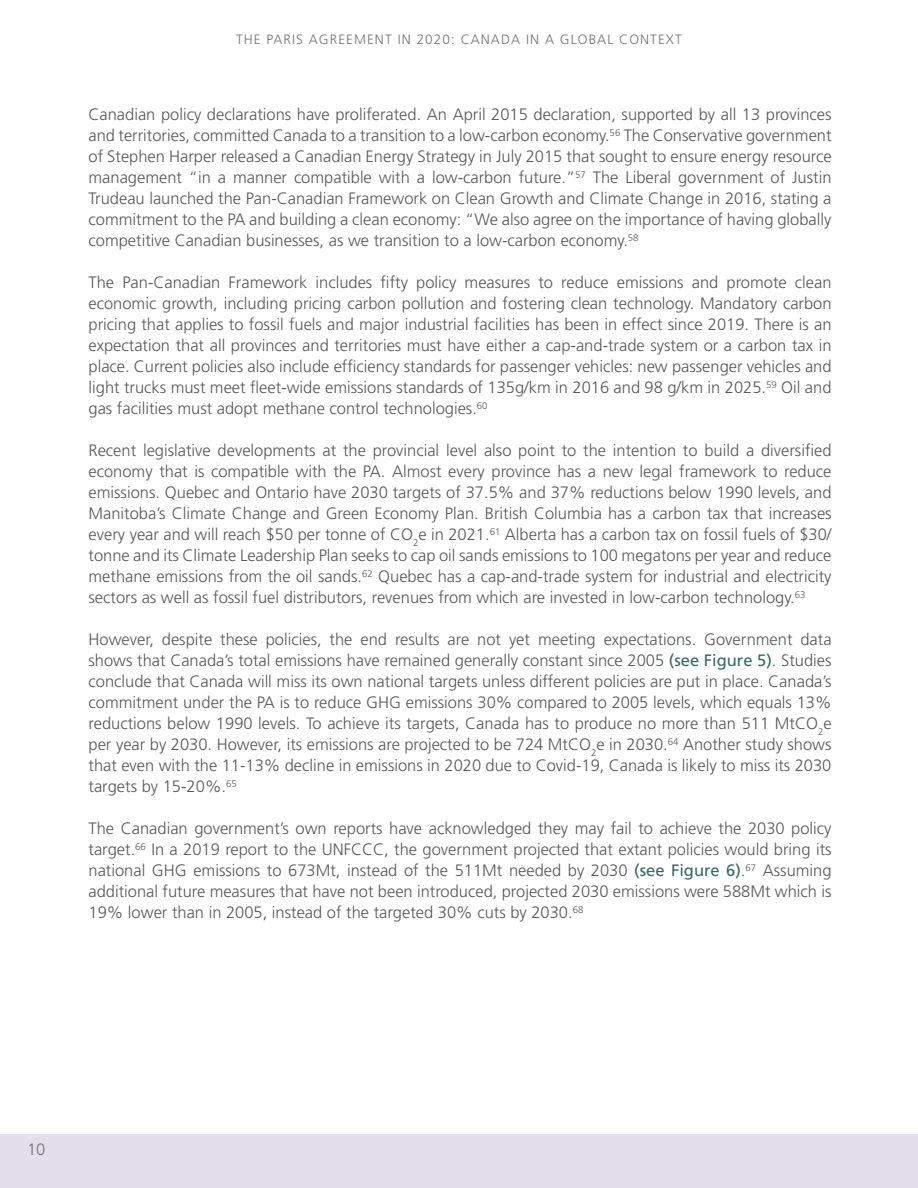
<style>
.page{position:relative;width:918px;height:1188px;background:#fff}
.page>*{position:absolute;margin:0;border:0;box-sizing:border-box;transform-origin:0 0}
.t1{font:300 16.5px/21px "Frutiger";color:#57585a;text-align:justify}
.t2{font:300 16.5px "Frutiger";color:#737278}
.t3{font:300 13.5px "Frutiger";letter-spacing:.08em;color:#737278}
.s1{font-weight:400;color:#356b60}
</style>
<div class="page">
<div style="left:0;top:1134px;width:918px;height:54px;background:#e4ddeb"></div>
<p class="t3" style="left:236px;top:31px;width:447px">THE PARIS AGREEMENT IN 2020: CANADA IN A GLOBAL CONTEXT</p>
<p class="t1" style="left:89px;top:104px;width:745px">Canadian policy declarations have proliferated. An April 2015 declaration, supported by all 13 provinces and territories, committed Canada to a transition to a low-carbon economy.<sup>56</sup> The Conservative government of Stephen Harper released a Canadian Energy Strategy in July 2015 that sought to ensure energy resource management “in a manner compatible with a low-carbon future.”<sup>57</sup> The Liberal government of Justin Trudeau launched the Pan-Canadian Framework on Clean Growth and Climate Change in 2016, stating a commitment to the PA and building a clean economy: “We also agree on the importance of having globally competitive Canadian businesses, as we transition to a low-carbon economy.<sup>58</sup></p>
<p class="t1" style="left:89px;top:272px;width:745px">The Pan-Canadian Framework includes fifty policy measures to reduce emissions and promote clean economic growth, including pricing carbon pollution and fostering clean technology. Mandatory carbon pricing that applies to fossil fuels and major industrial facilities has been in effect since 2019. There is an expectation that all provinces and territories must have either a cap-and-trade system or a carbon tax in place. Current policies also include efficiency standards for passenger vehicles: new passenger vehicles and light trucks must meet fleet-wide emissions standards of 135g/km in 2016 and 98 g/km in 2025.<sup>59</sup> Oil and gas facilities must adopt methane control technologies.<sup>60</sup></p>
<p class="t1" style="left:89px;top:440px;width:745px">Recent legislative developments at the provincial level also point to the intention to build a diversified economy that is compatible with the PA. Almost every province has a new legal framework to reduce emissions. Quebec and Ontario have 2030 targets of 37.5% and 37% reductions below 1990 levels, and Manitoba’s Climate Change and Green Economy Plan. British Columbia has a carbon tax that increases every year and will reach $50 per tonne of CO<sub>2</sub>e in 2021.<sup>61</sup> Alberta has a carbon tax on fossil fuels of $30/ tonne and its Climate Leadership Plan seeks to cap oil sands emissions to 100 megatons per year and reduce methane emissions from the oil sands.<sup>62</sup> Quebec has a cap-and-trade system for industrial and electricity sectors as well as fossil fuel distributors, revenues from which are invested in low-carbon technology.<sup>63</sup></p>
<p class="t1" style="left:89px;top:629px;width:745px">However, despite these policies, the end results are not yet meeting expectations. Government data shows that Canada’s total emissions have remained generally constant since 2005 <span class="s1">(see Figure 5)</span>. Studies conclude that Canada will miss its own national targets unless different policies are put in place. Canada’s commitment under the PA is to reduce GHG emissions 30% compared to 2005 levels, which equals 13% reductions below 1990 levels. To achieve its targets, Canada has to produce no more than 511 MtCO<sub>2</sub>e per year by 2030. However, its emissions are projected to be 724 MtCO<sub>2</sub>e in 2030.<sup>64</sup> Another study shows that even with the 11-13% decline in emissions in 2020 due to Covid-19, Canada is likely to miss its 2030 targets by 15-20%.<sup>65</sup></p>
<p class="t1" style="left:89px;top:818px;width:745px">The Canadian government’s own reports have acknowledged they may fail to achieve the 2030 policy target.<sup>66</sup> In a 2019 report to the UNFCCC, the government projected that extant policies would bring its national GHG emissions to 673Mt, instead of the 511Mt needed by 2030 <span class="s1">(see Figure 6)</span>.<sup>67</sup> Assuming additional future measures that have not been introduced, projected 2030 emissions were 588Mt which is 19% lower than in 2005, instead of the targeted 30% cuts by 2030.<sup>68</sup></p>
<p class="t2" style="left:27px;top:1140px;width:20px">10</p>
</div>
